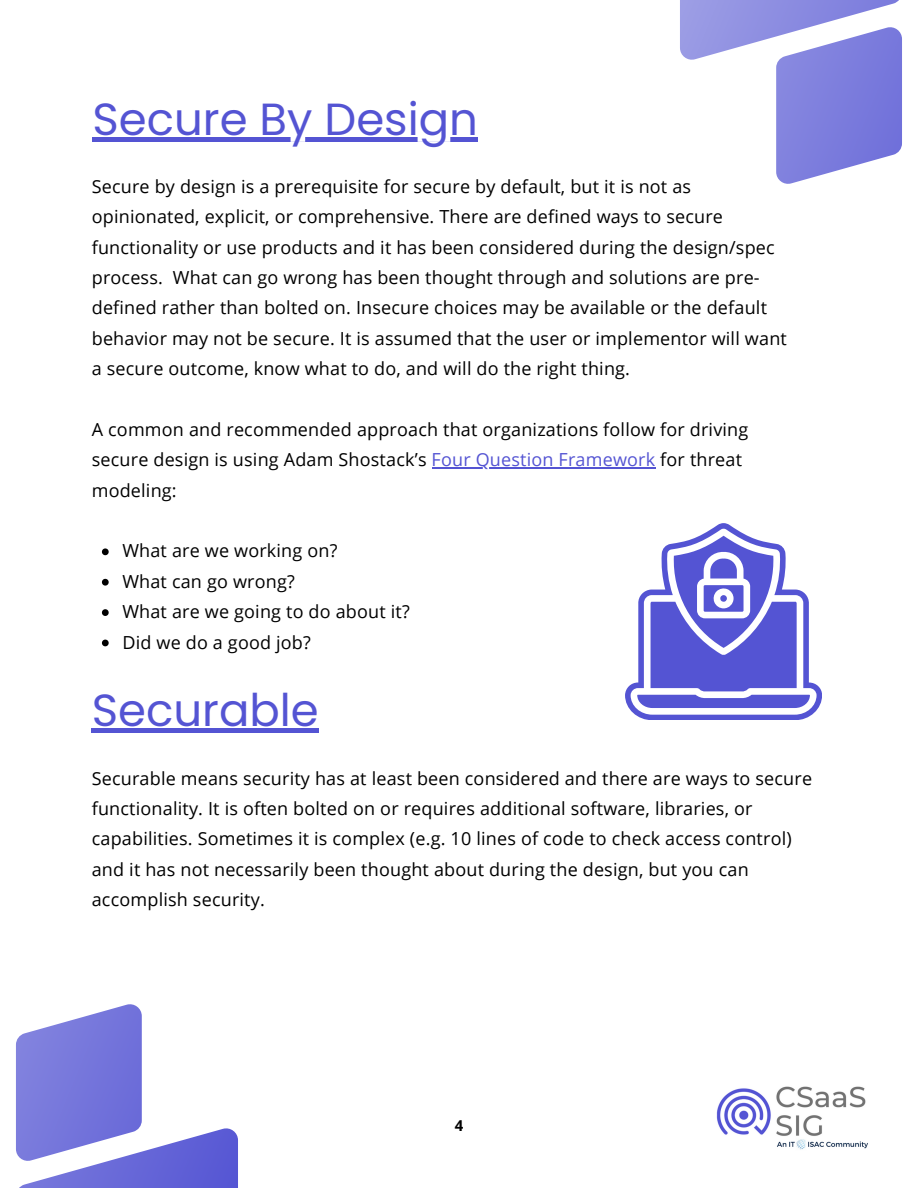
<style>
.page{position:relative;width:918px;height:1188px;background:#fff}
.page>*{position:absolute;margin:0;border:0;box-sizing:border-box;transform-origin:0 0}
.t1{font:45px "Poppins";color:#5454d3}
.t2{font:18px/30.3px "Open Sans";letter-spacing:.01em;color:#000}
.t3{font:700 15px "Open Sans";color:#000}
.s1{color:#5454d3}
</style>
<div class="page">
<svg style="left:680px;top:0;width:222px;height:184px"></svg>
<svg style="left:16px;top:1004px;width:222px;height:184px"></svg>
<img style="left:716px;top:1086px;width:152px;height:64px">
<svg style="left:625px;top:523px;width:197px;height:197px"></svg>
<hr style="left:93px;top:137px;width:385px;height:4px;background:#5454d3">
<hr style="left:432px;top:467px;width:223px;height:2px;background:#5454d3">
<svg style="left:102px;top:548px;width:7px;height:7px"></svg>
<svg style="left:102px;top:579px;width:7px;height:7px"></svg>
<svg style="left:102px;top:609px;width:7px;height:7px"></svg>
<svg style="left:102px;top:640px;width:7px;height:6px"></svg>
<div style="left:92px;top:728px;width:227px;height:5px;background:#5454d3"></div>
<p class="t1" style="left:93px;top:87px;width:387px">Secure By Design</p>
<p class="t2" style="left:92px;top:171px;width:697px">Secure by design is a prerequisite for secure by default, but it is not as opinionated, explicit, or comprehensive. There are defined ways to secure functionality or use products and it has been considered during the design/spec process. What can go wrong has been thought through and solutions are pre&shy;defined rather than bolted on. Insecure choices may be available or the default behavior may not be secure. It is assumed that the user or implementor will want a secure outcome, know what to do, and will do the right thing.</p>
<p class="t2" style="left:92px;top:414px;width:658px">A common and recommended approach that organizations follow for driving secure design is using Adam Shostack’s <span class="s1">Four Question Framework</span> for threat modeling:</p>
<p class="t2" style="left:122px;top:535px;width:217px">What are we working on?</p>
<p class="t2" style="left:122px;top:566px;width:174px">What can go wrong?</p>
<p class="t2" style="left:122px;top:596px;width:289px">What are we going to do about it?</p>
<p class="t2" style="left:122px;top:626px;width:190px">Did we do a good job?</p>
<p class="t1" style="left:92px;top:679px;width:229px">Securable</p>
<p class="t2" style="left:92px;top:763px;width:722px">Securable means security has at least been considered and there are ways to secure functionality. It is often bolted on or requires additional software, libraries, or capabilities. Sometimes it is complex (e.g. 10 lines of code to check access control) and it has not necessarily been thought about during the design, but you can accomplish security.</p>
<p class="t3" style="left:455px;top:1115px;width:10px">4</p>
</div>
